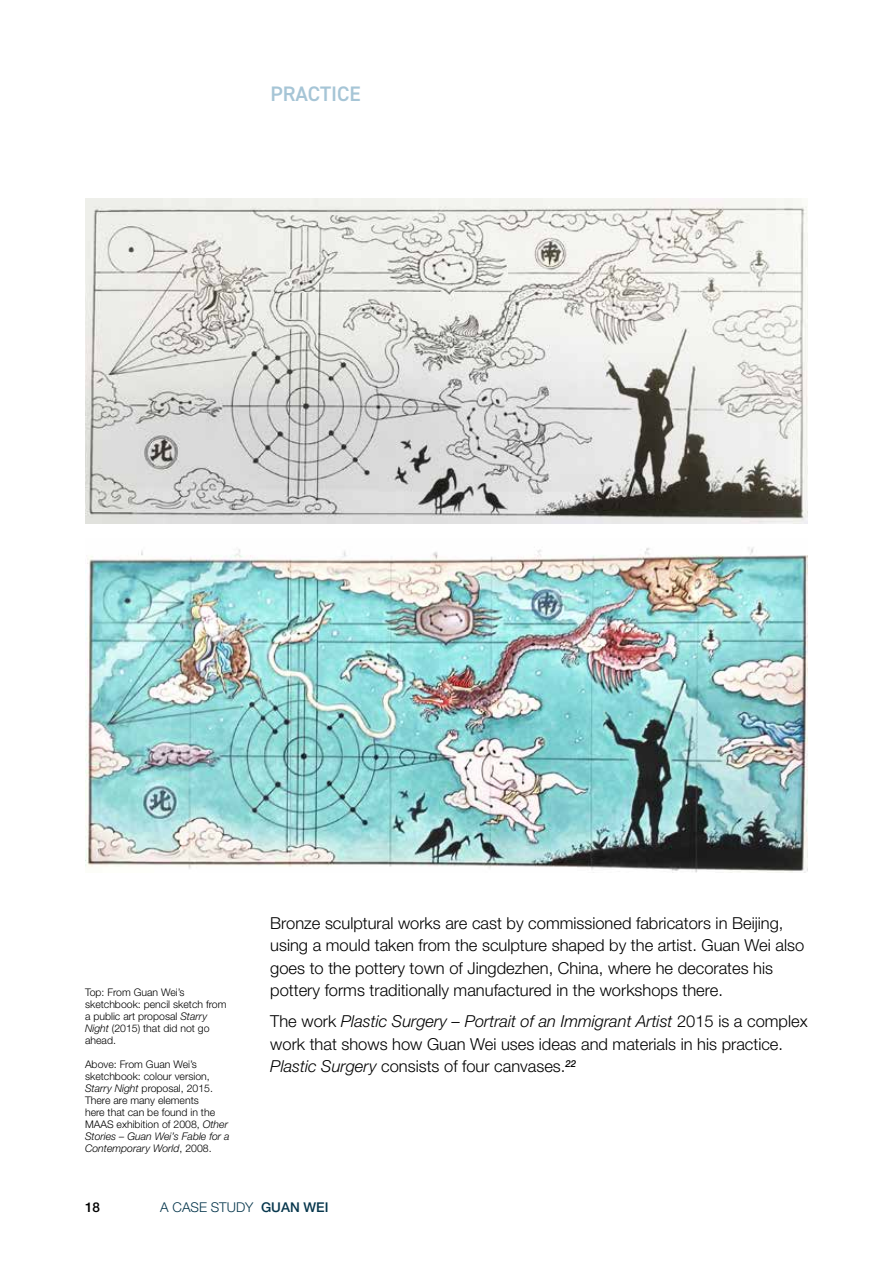
<style>
.page{position:relative;width:893px;height:1263px;background:#fff}
.page>*{position:absolute;margin:0;border:0;box-sizing:border-box;transform-origin:0 0}
.t1{font:600 21px "DIN2014";color:#a6c5d6}
.t2{font:300 16.5px/22.5px "Helvetica Neue LT Std";color:#000}
.t3{font:300 13.5px "Helvetica Neue LT Std";color:#07374d}
.t4{font:500 13.5px "Helvetica Neue LT Std";color:#000}
.t5{font:300 10.5px/12px "Helvetica Neue LT Std";color:#000}
.s1{font-style:italic}
.s2{font-weight:500}
</style>
<div class="page">
<img style="left:85px;top:199px;width:723px;height:325px">
<img style="left:85px;top:547px;width:723px;height:326px">
<p class="t1" style="left:270px;top:80px;width:92px">PRACTICE</p>
<p class="t5" style="left:85px;top:986px;width:143px">Top: From Guan Wei’s sketchbook: pencil sketch from a public art proposal <span class="s1">Starry<br>Night</span> (2015) that did not go ahead.</p>
<p class="t5" style="left:85px;top:1058px;width:146px">Above: From Guan Wei’s sketchbook: colour version,<br><span class="s1">Starry Night</span> proposal, 2015.<br>There are many elements<br>here that can be found in the<br>MAAS exhibition of 2008, <span class="s1">Other<br>Stories – Guan Wei’s Fable for a<br>Contemporary World</span>, 2008.</p>
<p class="t2" style="left:270px;top:911px;width:535px">Bronze sculptural works are cast by commissioned fabricators in Beijing, using a mould taken from the sculpture shaped by the artist. Guan Wei also goes to the pottery town of Jingdezhen, China, where he decorates his pottery forms traditionally manufactured in the workshops there.</p>
<p class="t2" style="left:270px;top:1010px;width:539px">The work <span class="s1">Plastic Surgery – Portrait of an Immigrant Artist</span> 2015 is a complex work that shows how Guan Wei uses ideas and materials in his practice.<br><span class="s1">Plastic Surgery</span> consists of four canvases.<sup>22</sup></p>
<p class="t4" style="left:85px;top:1199px;width:17px">18</p>
<p class="t3" style="left:160px;top:1199px;width:170px">A CASE STUDY <span class="s2">GUAN WEI</span></p>
</div>
